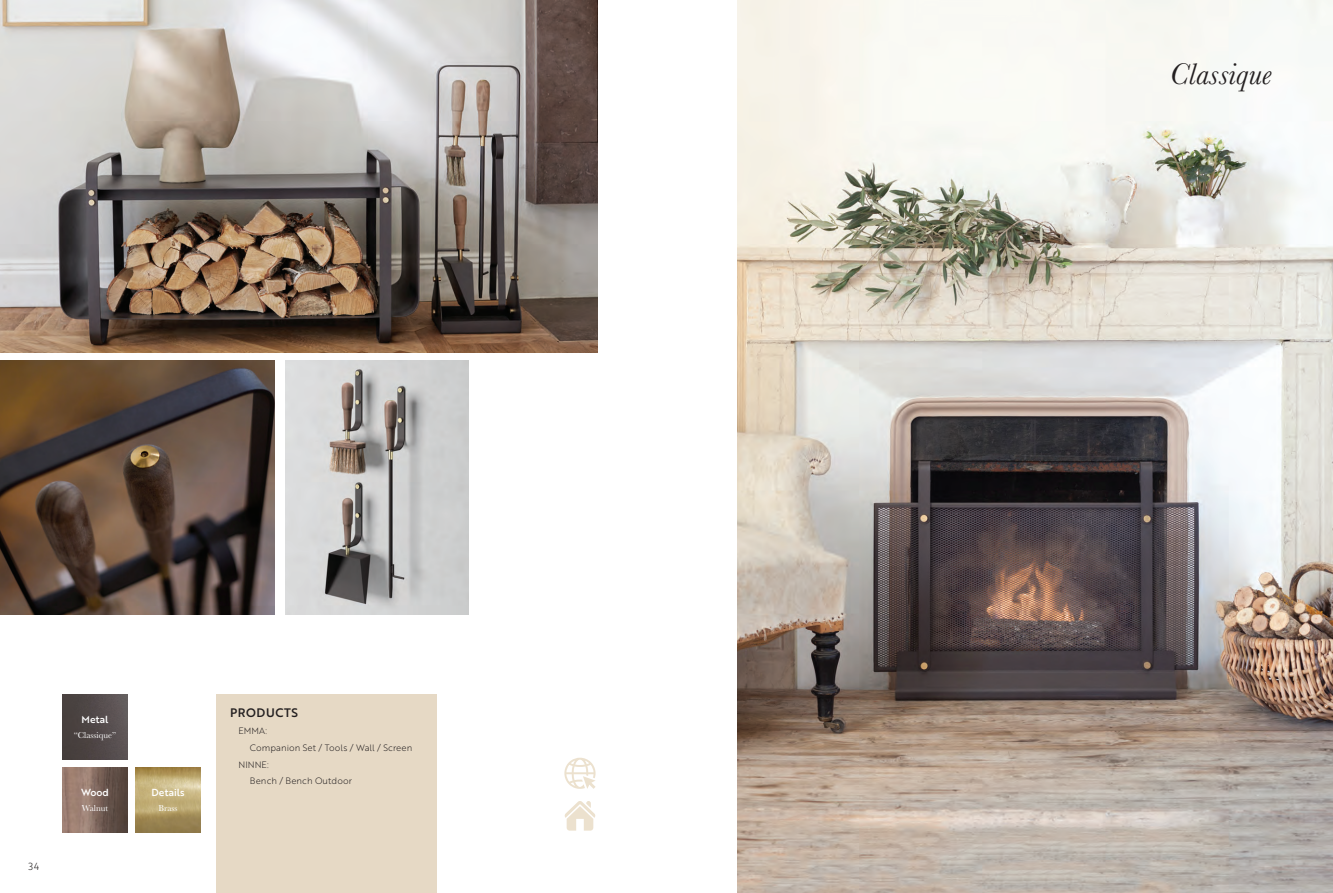
<style>
.page{position:relative;width:1333px;height:893px;background:#fff}
.page>*{position:absolute;margin:0;border:0;box-sizing:border-box;transform-origin:0 0}
.t1{font:italic 31px "Baskerville";color:#231f20}
.t2{font:12px "Brother 1816 Medium";letter-spacing:.05em;color:#231f20}
.t3{font:10px "Brother 1816 Medium";letter-spacing:.005em;color:#fff}
.t4{font:10px "Brother 1816 Light";color:#231f20}
.t5{font:9px "Brother 1816 Light";letter-spacing:.005em;color:#231f20}
.t6{font:9px "Baskerville";color:#fff}
</style>
<div class="page">
<img style="left:0;top:0;width:597px;height:353px">
<img style="left:286px;top:360px;width:182px;height:254px">
<img style="left:0;top:360px;width:274px;height:254px">
<img style="left:62px;top:694px;width:66px;height:66px">
<img style="left:62px;top:768px;width:66px;height:65px">
<img style="left:135px;top:768px;width:66px;height:65px">
<div style="left:216px;top:694px;width:221px;height:199px;background:#e6d9c5"></div>
<img style="left:737px;top:0;width:595px;height:893px">
<svg style="left:564px;top:758px;width:31px;height:31px"></svg>
<svg style="left:564px;top:801px;width:31px;height:30px"></svg>
<p class="t4" style="left:28px;top:859px;width:12px">34</p>
<p class="t3" style="left:82px;top:712px;width:28px">Metal</p>
<p class="t6" style="left:74px;top:730px;width:44px">“Classique”</p>
<p class="t3" style="left:81px;top:785px;width:29px">Wood</p>
<p class="t6" style="left:82px;top:803px;width:28px">Walnut</p>
<p class="t3" style="left:151px;top:785px;width:35px">Details</p>
<p class="t6" style="left:158px;top:803px;width:21px">Brass</p>
<h2 class="t2" style="left:230px;top:704px;width:70px">PRODUCTS</h2>
<p class="t5" style="left:238px;top:724px;width:30px">EMMA:</p>
<p class="t5" style="left:250px;top:741px;width:164px">Companion Set / Tools / Wall / Screen</p>
<p class="t5" style="left:238px;top:758px;width:32px">NINNE:</p>
<p class="t5" style="left:250px;top:775px;width:104px">Bench / Bench Outdoor</p>
<h1 class="t1" style="left:1169px;top:53px;width:103px">Classique</h1>
</div>
